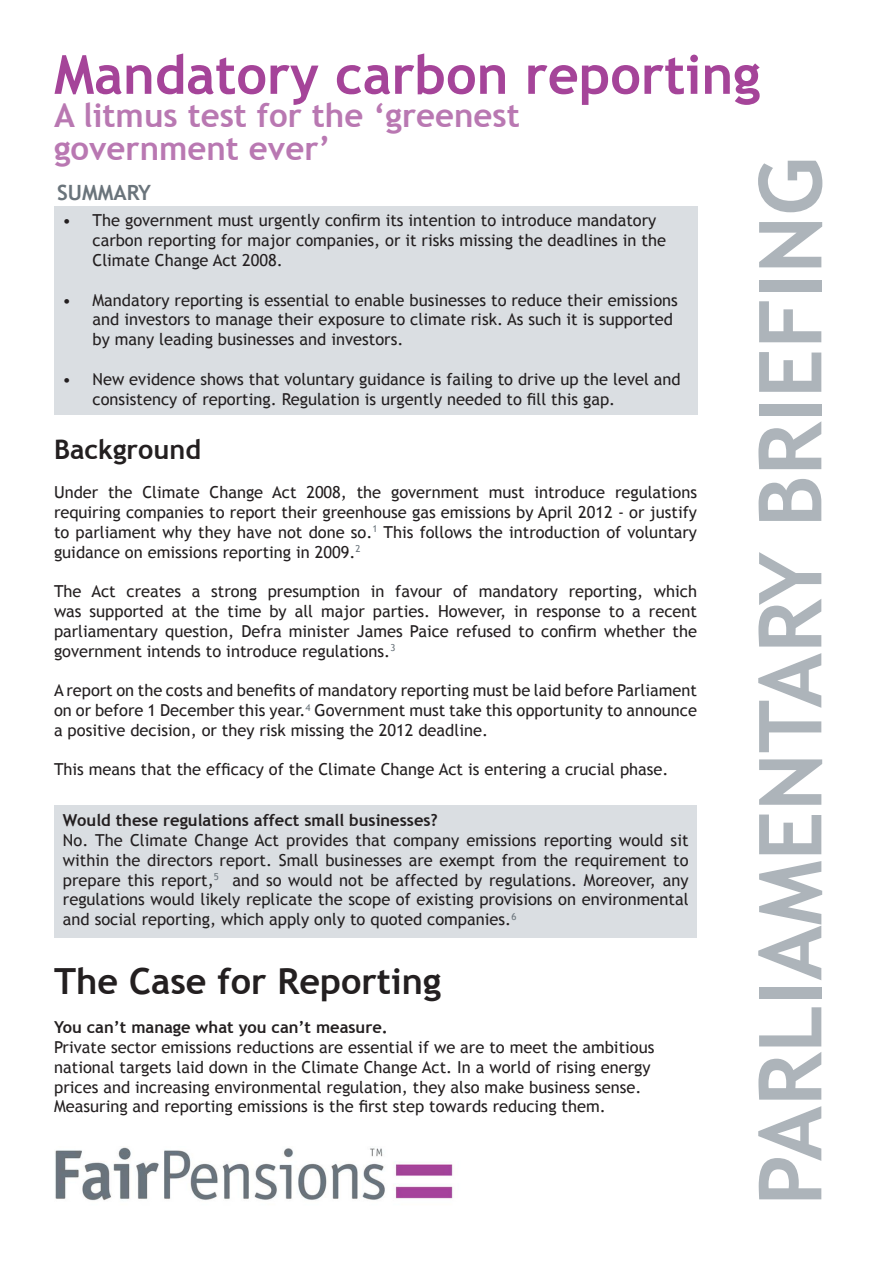
<style>
.page{position:relative;width:893px;height:1263px;background:#fff}
.page>*{position:absolute;margin:0;border:0;box-sizing:border-box;transform-origin:0 0}
.Briefing_Heading{font:700 87px "Trebuchet MS";color:#adb4ba}
.H1_Trebuchet_MS{font:700 54px "Trebuchet MS";color:#a54499}
.t1{font:700 36px "Trebuchet MS";color:#231f20}
.H1_Trebuchet_MS-2{font:700 33px "Trebuchet MS";color:#b978b2}
.Paragraph_Style_1{font:700 27px "Trebuchet MS";color:#231f20}
.CAPS_Grey{font:700 21px "Trebuchet MS";color:#6a747b}
.Paragraph_Style_1-2{font:16.5px/19.8px "Trebuchet MS";color:#231f20;text-align:justify}
.Bullets{font:16.5px/19.8px "Trebuchet MS";color:#231f20}
.Paragraph_Style_1-3{font:700 16.5px "Trebuchet MS";color:#231f20}
</style>
<div class="page">
<img style="left:55px;top:1147px;width:398px;height:54px">
<div style="left:54px;top:206px;width:643px;height:208px;background:#dadee2"></div>
<div style="left:54px;top:805px;width:643px;height:133px;background:#dadee2"></div>
<p class="H1_Trebuchet_MS" style="left:54px;top:41px;width:708px">Mandatory carbon reporting</p>
<p class="H1_Trebuchet_MS-2" style="left:54px;top:94px;width:467px">A litmus test for the ‘greenest</p>
<p class="H1_Trebuchet_MS-2" style="left:54px;top:127px;width:278px">government ever’</p>
<p class="CAPS_Grey" style="left:57px;top:180px;width:95px">SUMMARY</p>
<p class="Briefing_Heading" style="left:736px;top:1206px;width:1050px;rotate:-90deg">PARLIAMENTARY BRIEFING</p>
<p class="Bullets" style="left:93px;top:211px;width:575px;text-indent:-30px">• The government must urgently confirm its intention to introduce mandatory carbon reporting for major companies, or it risks missing the deadlines in the<br>Climate Change Act 2008.</p>
<p class="Bullets" style="left:93px;top:290px;width:587px;text-indent:-30px">• Mandatory reporting is essential to enable businesses to reduce their emissions and investors to manage their exposure to climate risk. As such it is supported by many leading businesses and investors.</p>
<p class="Bullets" style="left:93px;top:369px;width:590px;text-indent:-30px">• New evidence shows that voluntary guidance is failing to drive up the level and consistency of reporting. Regulation is urgently needed to fill this gap.</p>
<p class="Paragraph_Style_1" style="left:54px;top:432px;width:149px">Background</p>
<p class="Paragraph_Style_1-2" style="left:54px;top:483px;width:645px">Under the Climate Change Act 2008, the government must introduce regulations requiring companies to report their greenhouse gas emissions by April 2012 - or justify to parliament why they have not done so.<sup>1</sup> This follows the introduction of voluntary guidance on emissions reporting in 2009.<sup>2</sup></p>
<p class="Paragraph_Style_1-2" style="left:54px;top:582px;width:645px">The Act creates a strong presumption in favour of mandatory reporting, which was supported at the time by all major parties. However, in response to a recent parliamentary question, Defra minister James Paice refused to confirm whether the government intends to introduce regulations.<sup>3</sup></p>
<p class="Paragraph_Style_1-2" style="left:54px;top:681px;width:645px">A report on the costs and benefits of mandatory reporting must be laid before Parliament on or before 1 December this year.<sup>4</sup> Government must take this opportunity to announce a positive decision, or they risk missing the 2012 deadline.</p>
<p class="Paragraph_Style_1-2" style="left:54px;top:760px;width:616px">This means that the efficacy of the Climate Change Act is entering a crucial phase.</p>
<p class="Paragraph_Style_1-3" style="left:63px;top:810px;width:376px">Would these regulations affect small businesses?</p>
<p class="Paragraph_Style_1-2" style="left:63px;top:830px;width:627px">No. The Climate Change Act provides that company emissions reporting would sit within the directors report. Small businesses are exempt from the requirement to prepare this report,<sup>5</sup> and so would not be affected by regulations. Moreover, any regulations would likely replicate the scope of existing provisions on environmental and social reporting, which apply only to quoted companies.<sup>6</sup></p>
<h3 class="t1" style="left:54px;top:958px;width:388px">The Case for Reporting</h3>
<p class="Paragraph_Style_1-3" style="left:54px;top:1017px;width:335px">You can’t manage what you can’t measure.</p>
<p class="Paragraph_Style_1-2" style="left:54px;top:1037px;width:602px;text-align:left">Private sector emissions reductions are essential if we are to meet the ambitious national targets laid down in the Climate Change Act. In a world of rising energy prices and increasing environmental regulation, they also make business sense.<br>Measuring and reporting emissions is the first step towards reducing them.</p>
</div>
